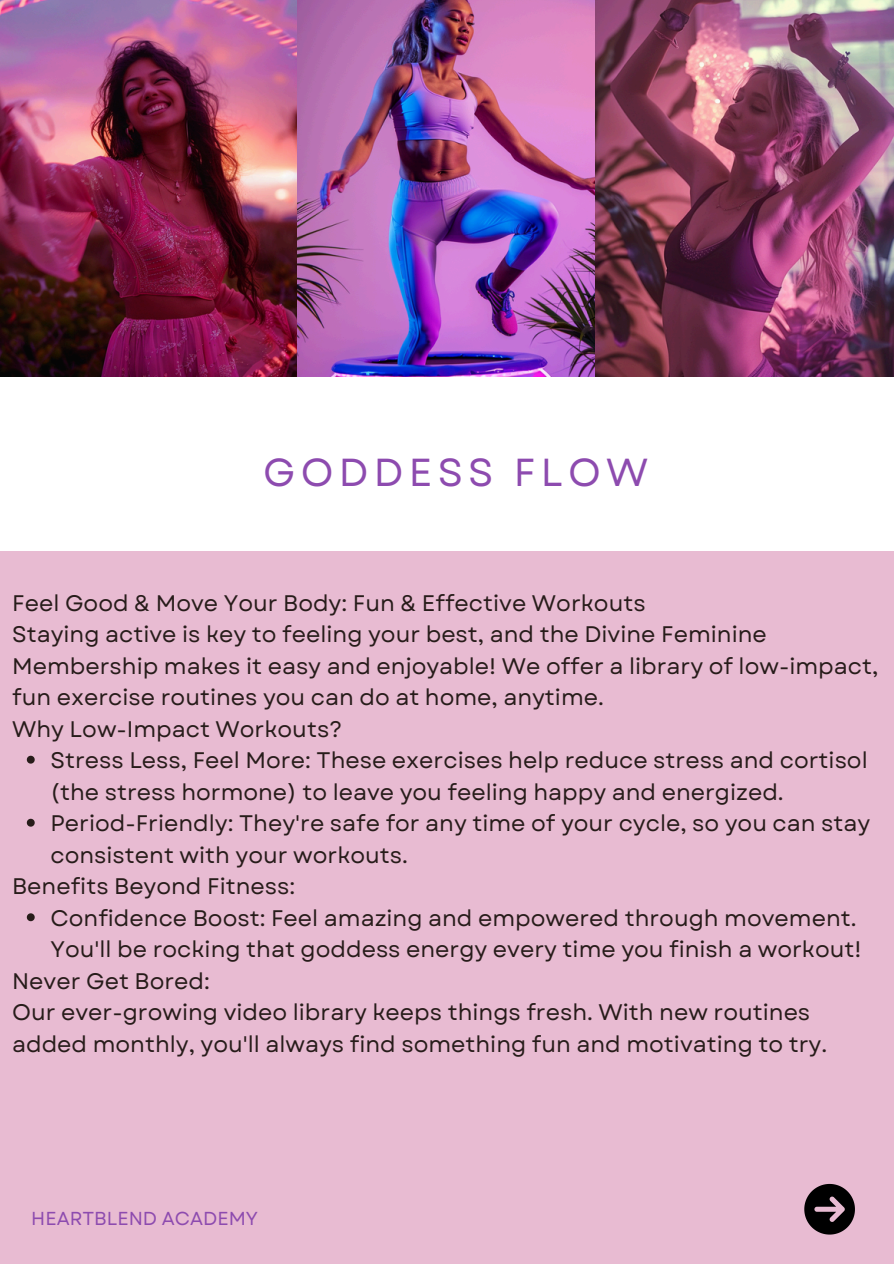
<style>
.page{position:relative;width:894px;height:1264px;background:#fff}
.page>*{position:absolute;margin:0;border:0;box-sizing:border-box;transform-origin:0 0}
.t1{font:39px "Garet";letter-spacing:.135em;color:#8d4baf}
.t2{font:22.5px/31.5px "Garet";color:#271c1a}
.t3{font:18.75px "Garet";color:#8d4baf}
</style>
<div class="page">
<img style="left:0;top:0;width:893px;height:376px">
<div style="left:0;top:551px;width:893px;height:712px;background:#e8bbd2"></div>
<svg style="left:804px;top:1183px;width:50px;height:51px"></svg>
<svg style="left:27px;top:755px;width:8px;height:8px"></svg>
<svg style="left:27px;top:818px;width:8px;height:8px"></svg>
<svg style="left:27px;top:913px;width:8px;height:8px"></svg>
<h1 class="t1" style="left:263px;top:444px;width:386px">GODDESS FLOW</h1>
<h2 class="t2" style="left:12px;top:587px;width:867px">Feel Good &amp; Move Your Body: Fun &amp; Effective Workouts<br>Staying active is key to feeling your best, and the Divine Feminine Membership makes it easy and enjoyable! We offer a library of low-impact, fun exercise routines you can do at home, anytime.<br>Why Low-Impact Workouts?</h2>
<p class="t2" style="left:50px;top:744px;width:818px">Stress Less, Feel More: These exercises help reduce stress and cortisol (the stress hormone) to leave you feeling happy and energized.</p>
<p class="t2" style="left:50px;top:807px;width:821px">Period-Friendly: They're safe for any time of your cycle, so you can stay consistent with your workouts.</p>
<h2 class="t2" style="left:12px;top:870px;width:284px">Benefits Beyond Fitness:</h2>
<p class="t2" style="left:50px;top:902px;width:812px">Confidence Boost: Feel amazing and empowered through movement.<br>You'll be rocking that goddess energy every time you finish a workout!</p>
<h2 class="t2" style="left:12px;top:965px;width:816px">Never Get Bored:<br>Our ever-growing video library keeps things fresh. With new routines added monthly, you'll always find something fun and motivating to try.</h2>
<p class="t3" style="left:31px;top:1204px;width:228px">HEARTBLEND ACADEMY</p>
</div>
